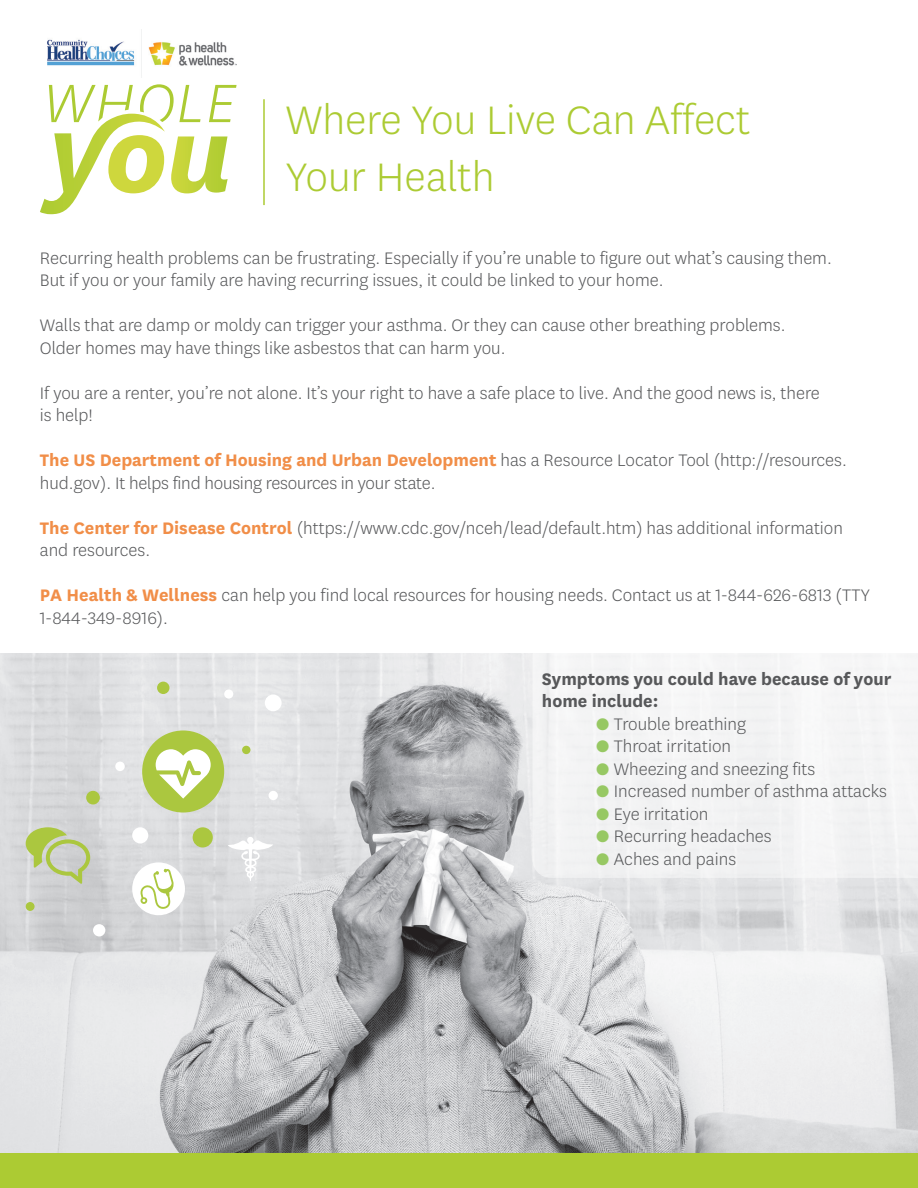
<style>
.page{position:relative;width:918px;height:1188px;background:#fff}
.page>*{position:absolute;margin:0;border:0;box-sizing:border-box;transform-origin:0 0}
.t1{font:300 46.5px/57px "Centene Sans";color:#accb33}
.t2{font:300 19.5px/22.5px "Centene Sans";color:#57585a}
.t3{font:700 19.5px/22.5px "Centene Sans";color:#57585a}
.s1{font-weight:700;color:#f18e48}
.s2{color:#97c863}
</style>
<div class="page">
<div style="left:0;top:1153px;width:918px;height:35px;background:#accb33"></div>
<svg style="left:40px;top:84px;width:197px;height:130px"></svg>
<img style="left:48px;top:30px;width:189px;height:48px">
<hr style="left:263px;top:99px;width:2px;height:106px;background:#accb33">
<img style="left:0;top:653px;width:918px;height:500px">
<div style="left:142px;top:730px;width:82px;height:83px;background:#abc73f;border-radius:50%"></div>
<svg style="left:156px;top:749px;width:55px;height:50px"></svg>
<svg style="left:228px;top:837px;width:45px;height:44px"></svg>
<svg style="left:26px;top:827px;width:64px;height:57px;background:#c3cda1"></svg>
<div style="left:132px;top:862px;width:53px;height:53px;background:#fff;border-radius:50%"></div>
<svg style="left:140px;top:869px;width:34px;height:40px"></svg>
<div style="left:86px;top:791px;width:14px;height:13px;background:#abc73f;border-radius:50%"></div>
<div style="left:269px;top:791px;width:9px;height:9px;background:#fff;border-radius:50%"></div>
<div style="left:265px;top:695px;width:17px;height:16px;background:#fff;border-radius:50%"></div>
<div style="left:93px;top:924px;width:12px;height:12px;background:#fff;border-radius:50%"></div>
<div style="left:26px;top:902px;width:9px;height:9px;background:#abc73f;border-radius:50%"></div>
<div style="left:193px;top:827px;width:20px;height:20px;background:#abc73f;border-radius:50%"></div>
<div style="left:132px;top:827px;width:16px;height:16px;background:#fff;border-radius:50%"></div>
<div style="left:115px;top:762px;width:10px;height:9px;background:#fff;border-radius:50%"></div>
<div style="left:224px;top:689px;width:9px;height:10px;background:#fff;border-radius:50%"></div>
<div style="left:157px;top:682px;width:12px;height:12px;background:#abc73f;border-radius:50%"></div>
<div style="left:242px;top:746px;width:8px;height:8px;background:#abc73f;border-radius:50%"></div>
<div style="left:533px;top:653px;width:385px;height:225px;background:#f3f4f4"></div>
<h1 class="t1" style="left:286px;top:90px;width:466px">Where You Live Can Affect<br>Your Health</h1>
<p class="t2" style="left:40px;top:246px;width:793px">Recurring health problems can be frustrating. Especially if you’re unable to figure out what’s causing them.<br>But if you or your family are having recurring issues, it could be linked to your home.</p>
<p class="t2" style="left:40px;top:313px;width:747px">Walls that are damp or moldy can trigger your asthma. Or they can cause other breathing problems.<br>Older homes may have things like asbestos that can harm you.</p>
<p class="t2" style="left:40px;top:381px;width:781px">If you are a renter, you’re not alone. It’s your right to have a safe place to live. And the good news is, there is help!</p>
<p class="t2" style="left:40px;top:448px;width:808px"><span class="s1">The US Department of Housing and Urban Development</span> has a Resource Locator Tool (http://resources. hud.gov). It helps find housing resources in your state.</p>
<p class="t2" style="left:40px;top:516px;width:805px"><span class="s1">The Center for Disease Control</span> (https://www.cdc.gov/nceh/lead/default.htm) has additional information and resources.</p>
<p class="t2" style="left:40px;top:583px;width:832px"><span class="s1">PA Health &amp; Wellness</span> can help you find local resources for housing needs. Contact us at 1-844-626-6813 (TTY<br>1-844-349-8916).</p>
<p class="t3" style="left:542px;top:666px;width:351px">Symptoms you could have because of your home include:</p>
<p class="t2" style="left:596px;top:712px;width:152px"><span class="s2">●</span> Trouble breathing</p>
<p class="t2" style="left:596px;top:734px;width:137px"><span class="s2">●</span> Throat irritation</p>
<p class="t2" style="left:596px;top:757px;width:221px"><span class="s2">●</span> Wheezing and sneezing fits</p>
<p class="t2" style="left:596px;top:779px;width:293px"><span class="s2">●</span> Increased number of asthma attacks</p>
<p class="t2" style="left:596px;top:802px;width:114px"><span class="s2">●</span> Eye irritation</p>
<p class="t2" style="left:596px;top:824px;width:177px"><span class="s2">●</span> Recurring headaches</p>
<p class="t2" style="left:596px;top:847px;width:142px"><span class="s2">●</span> Aches and pains</p>
</div>
